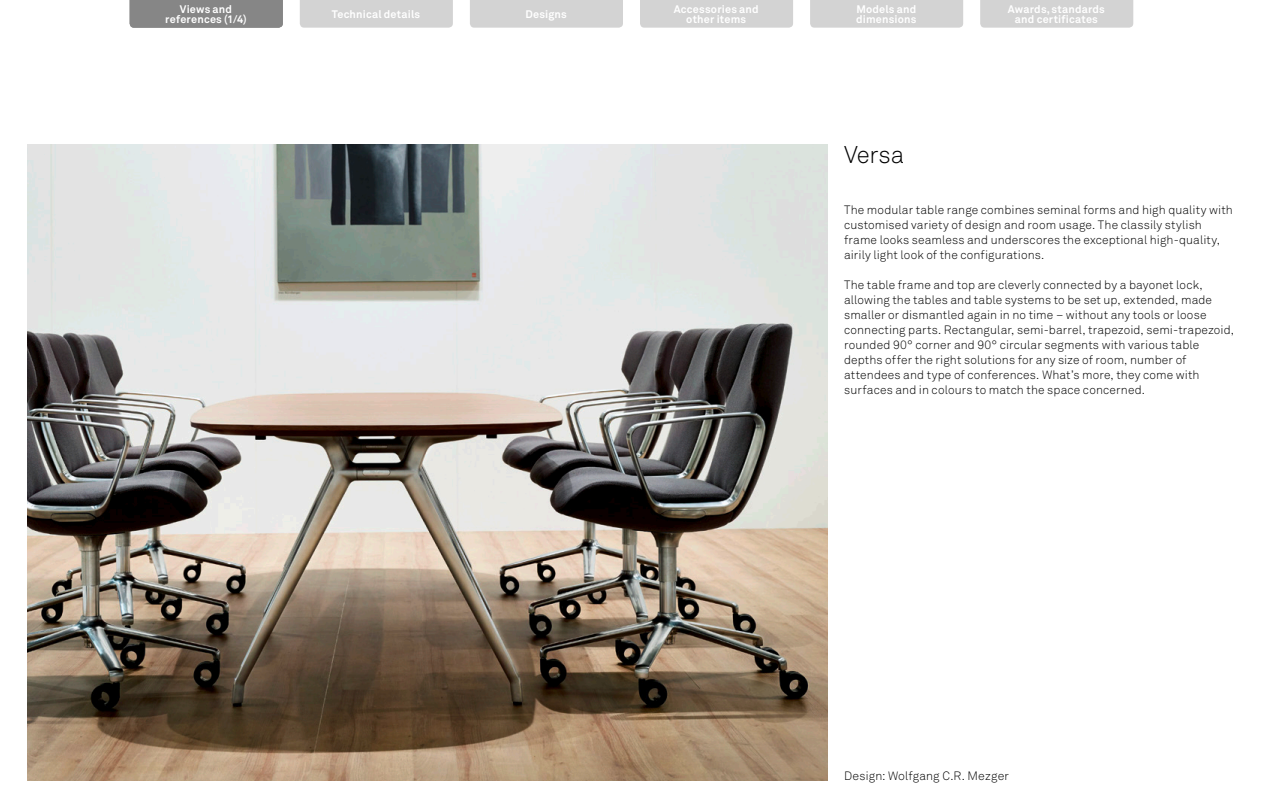
<style>
.page{position:relative;width:1263px;height:808px;background:#fff}
.page>*{position:absolute;margin:0;border:0;box-sizing:border-box;transform-origin:0 0}
.t1{font:300 24px "Akkurat Pro";letter-spacing:-.01em;color:#000}
.t2{font:300 12px/15px "Akkurat Pro";letter-spacing:.01em;color:#000}
.t3{font:300 12px "Akkurat LL";letter-spacing:.01em;color:#000}
.t4{font:700 10.8px/10.5px "Akkurat Pro";letter-spacing:.015em;color:#fff;text-align:center}
</style>
<div class="page">
<img style="left:28px;top:145px;width:799px;height:635px">
<div style="left:300px;top:0;width:153px;height:28px;background:#d3d3d3"></div>
<div style="left:470px;top:0;width:153px;height:28px;background:#d3d3d3"></div>
<div style="left:810px;top:0;width:153px;height:28px;background:#d3d3d3"></div>
<div style="left:980px;top:0;width:153px;height:28px;background:#d3d3d3"></div>
<div style="left:640px;top:0;width:153px;height:28px;background:#d3d3d3"></div>
<div style="left:130px;top:0;width:153px;height:28px;background:#868686"></div>
<p class="t4" style="left:165px;top:4px;width:83px">Views and references (1/4)</p>
<p class="t4" style="left:178px;top:14px;width:58px">references</p>
<p class="t4" style="left:332px;top:9px;width:90px">Technical details</p>
<p class="t4" style="left:525px;top:9px;width:43px">Designs</p>
<p class="t4" style="left:856px;top:4px;width:62px;text-align:left">Models and dimensions</p>
<p class="t4" style="left:1008px;top:4px;width:98px">Awards,standards and certificates</p>
<p class="t4" style="left:674px;top:4px;width:86px">Accessories and other items</p>
<h1 class="t1" style="left:844px;top:141px;width:62px">Versa</h1>
<p class="t2" style="left:844px;top:202px;width:390px">The modular table range combines seminal forms and high quality with customised variety of design and room usage. The classily stylish frame looks seamless and underscores the exceptional high-quality, airily light look of the configurations.</p>
<p class="t2" style="left:844px;top:277px;width:391px">The table frame and top are cleverly connected by a bayonet lock, allowing the tables and table systems to be set up, extended, made smaller or dismantled again in no time – without any tools or loose connecting parts. Rectangular, semi-barrel, trapezoid, semi-trapezoid, rounded 90° corner and 90° circular segments with various table depths offer the right solutions for any size of room, number of attendees and type of conferences. What’s more, they come with surfaces and in colours to match the space concerned.</p>
<p class="t3" style="left:844px;top:768px;width:166px">Design: Wolfgang C.R. Mezger</p>
</div>
